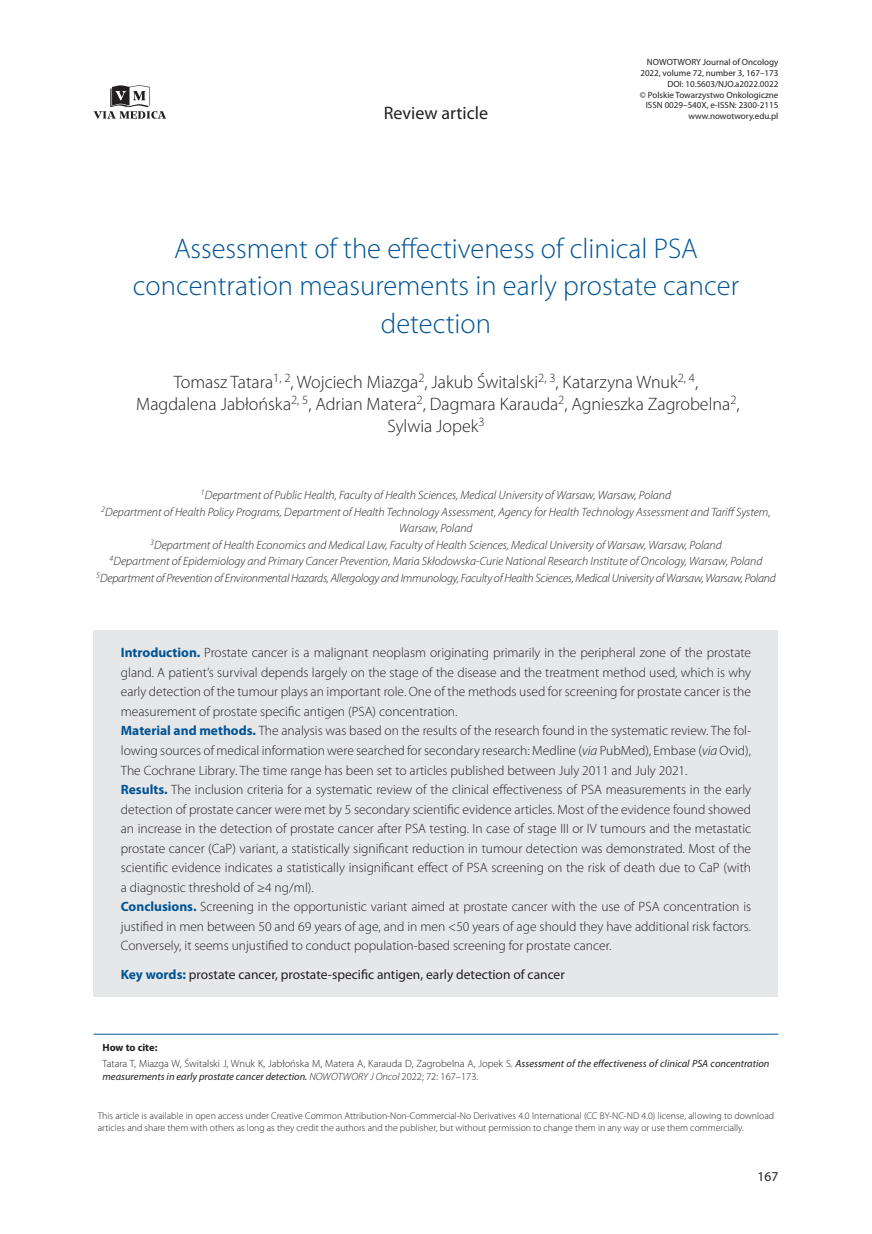
<style>
.page{position:relative;width:872px;height:1234px;background:#fff}
.page>*{position:absolute;margin:0;border:0;box-sizing:border-box;transform-origin:0 0}
._02_Tytul{font:300 28.5px/37.5px "Myriad Pro";color:#005495;text-align:center}
._03_Autor{font:300 18px/21.6px "Myriad Pro";color:#231f20;text-align:center}
._01_Rodzaj_artykulu{font:18px "Myriad Pro";color:#231f20}
._06_Streszczenie_tek{font:300 13.5px/19.5px "Myriad Pro";color:#231f20;text-align:justify}
._06_Streszczenie_slo{font:13.5px "Myriad Pro";color:#231f20}
._03_Afiliacje{font:italic 300 12px/16.5px "Myriad Pro";color:#231f20;text-align:center}
._05_-_Tekst_ramka{font:italic 10.5px/12.6px "Myriad Pro";color:#231f20}
._05_-_Tekst_ramka-2{font:700 10.5px "Myriad Pro";letter-spacing:-.005em;color:#231f20}
.t1{font:300 9.75px/11.7px "Myriad Pro";color:#231f20}
.t2{font:9px/10.8px "Myriad Pro";color:#231f20;text-align:right}
.s1{font-weight:700;color:#005495}
.s2{font-style:italic}
.s3{font-weight:300;font-style:normal}
.s4{font-weight:300}
</style>
<div class="page">
<svg style="left:94px;top:85px;width:72px;height:34px"></svg>
<div style="left:94px;top:630px;width:684px;height:366px;background:#e6e7e9"></div>
<hr style="left:94px;top:1033px;width:684px;height:1px;background:#005495">
<p class="_01_Rodzaj_artykulu" style="left:384px;top:102px;width:106px">Review article</p>
<p class="t2" style="left:640px;top:56px;width:140px">NOWOTWORY Journal of Oncology<br>2022, volume 72, number 3, 167–173<br>DOI: 10.5603/NJO.a2022.0022<br>© Polskie Towarzystwo Onkologiczne<br>ISSN 0029–540X, e-ISSN: 2300-2115 www.nowotwory.edu.pl</p>
<p class="_02_Tytul" style="left:133px;top:229px;width:608px">Assessment of the effectiveness of clinical PSA concentration measurements in early prostate cancer detection</p>
<p class="_03_Autor" style="left:136px;top:371px;width:605px">Tomasz Tatara<sup>1,</sup> <sup>2</sup>, Wojciech Miazga<sup>2</sup>, Jakub Świtalski<sup>2,</sup> <sup>3</sup>, Katarzyna Wnuk<sup>2,</sup> <sup>4</sup>,<br>Magdalena Jabłońska<sup>2,</sup> <sup>5</sup>, Adrian Matera<sup>2</sup>, Dagmara Karauda<sup>2</sup>, Agnieszka Zagrobelna<sup>2</sup>,<br>Sylwia Jopek<sup>3</sup></p>
<p class="_03_Afiliacje" style="left:96px;top:486px;width:681px"><sup>1</sup>Department of Public Health, Faculty of Health Sciences, Medical University of Warsaw, Warsaw, Poland<br><sup>2</sup>Department of Health Policy Programs, Department of Health Technology Assessment, Agency for Health Technology Assessment and Tariff System, Warsaw, Poland<br><sup>3</sup>Department of Health Economics and Medical Law, Faculty of Health Sciences, Medical University of Warsaw, Warsaw, Poland<br><sup>4</sup>Department of Epidemiology and Primary Cancer Prevention, Maria Skłodowska-Curie National Research Institute of Oncology, Warsaw, Poland <sup>5</sup>Department of Prevention of Environmental Hazards, Allergology and Immunology, Faculty of Health Sciences, Medical University of Warsaw, Warsaw, Poland</p>
<p class="_06_Streszczenie_tek" style="left:121px;top:643px;width:632px"><span class="s1">Introduction.</span> Prostate cancer is a malignant neoplasm originating primarily in the peripheral zone of the prostate gland. A patient’s survival depends largely on the stage of the disease and the treatment method used, which is why early detection of the tumour plays an important role. One of the methods used for screening for prostate cancer is the measurement of prostate specific antigen (PSA) concentration.</p>
<p class="_06_Streszczenie_tek" style="left:121px;top:721px;width:632px"><span class="s1">Material and methods.</span> The analysis was based on the results of the research found in the systematic review. The fol&shy;lowing sources of medical information were searched for secondary research: Medline (<span class="s2">via</span> PubMed), Embase (<span class="s2">via</span> Ovid), The Cochrane Library. The time range has been set to articles published between July 2011 and July 2021.</p>
<p class="_06_Streszczenie_tek" style="left:121px;top:779px;width:632px"><span class="s1">Results.</span> The inclusion criteria for a systematic review of the clinical effectiveness of PSA measurements in the early detection of prostate cancer were met by 5 secondary scientific evidence articles. Most of the evidence found showed an increase in the detection of prostate cancer after PSA testing. In case of stage III or IV tumours and the metastatic prostate cancer (CaP) variant, a statistically significant reduction in tumour detection was demonstrated. Most of the scientific evidence indicates a statistically insignificant effect of PSA screening on the risk of death due to CaP (with a diagnostic threshold of ≥4 ng/ml).</p>
<p class="_06_Streszczenie_tek" style="left:121px;top:896px;width:632px"><span class="s1">Conclusions.</span> Screening in the opportunistic variant aimed at prostate cancer with the use of PSA concentration is justified in men between 50 and 69 years of age, and in men &lt;50 years of age should they have additional risk factors.<br>Conversely, it seems unjustified to conduct population-based screening for prostate cancer.</p>
<p class="_06_Streszczenie_slo" style="left:121px;top:966px;width:445px"><span class="s1">Key words:</span> prostate cancer, prostate-specific antigen, early detection of cancer</p>
<p class="_05_-_Tekst_ramka-2" style="left:102px;top:1039px;width:56px">How to cite:</p>
<p class="_05_-_Tekst_ramka" style="left:102px;top:1057px;width:668px"><span class="s3">Tatara T, Miazga W, Świtalski J, Wnuk K, Jabłońska M, Matera A, Karauda D, Zagrobelna A, Jopek S.</span> Assessment of the effectiveness of clinical PSA concentration measurements in early prostate cancer detection. <span class="s4">NOWOTWORY J Oncol</span> <span class="s3">2022; 72: 167–173.</span></p>
<p class="t1" style="left:98px;top:1109px;width:678px">This article is available in open access under Creative Common Attribution-Non-Commercial-No Derivatives 4.0 International (CC BY-NC-ND 4.0) license, allowing to download articles and share them with others as long as they credit the authors and the publisher, but without permission to change them in any way or use them commercially.</p>
<p class="_06_Streszczenie_slo" style="left:757px;top:1168px;width:22px">167</p>
</div>
